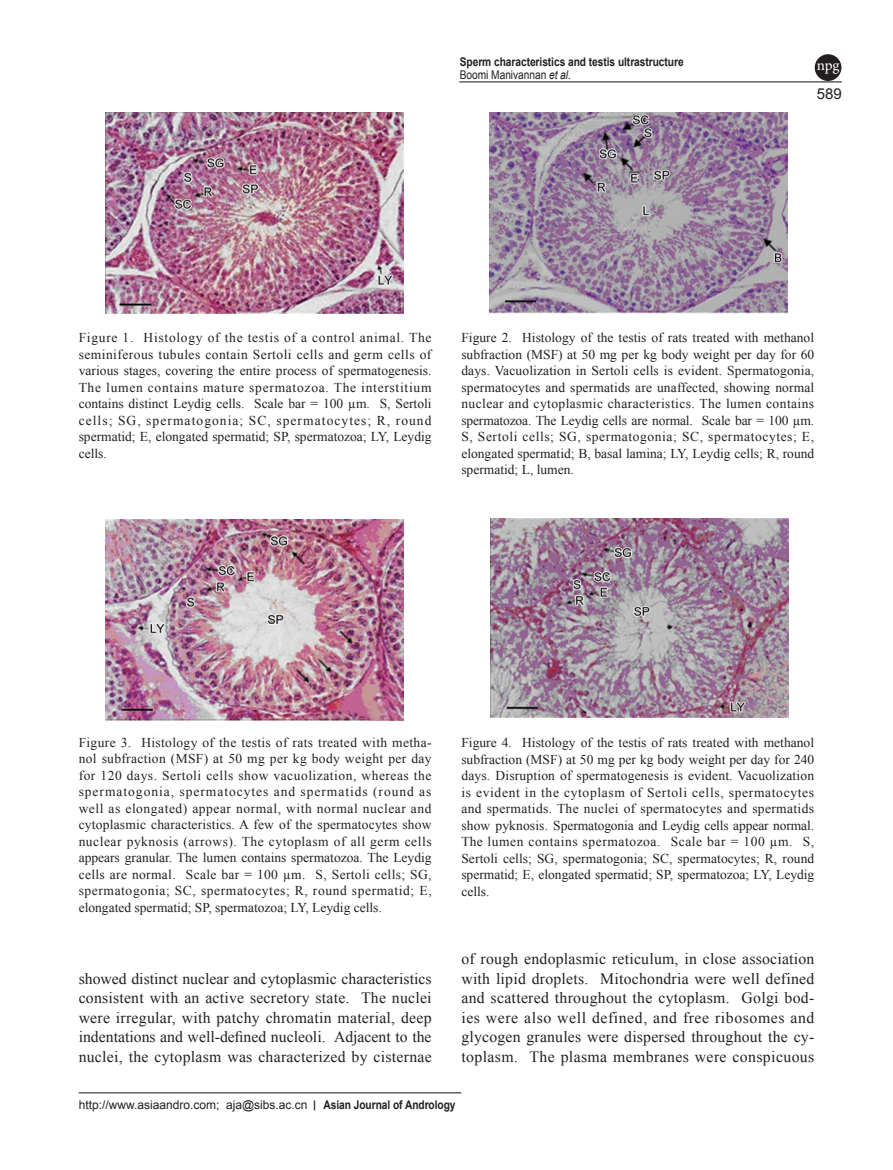
<style>
.page{position:relative;width:893px;height:1170px;background:#fff}
.page>*{position:absolute;margin:0;border:0;box-sizing:border-box;transform-origin:0 0}
.t1{font:15.75px/19.5px "Times New Roman";letter-spacing:.02em;color:#231f20;text-align:justify}
.t2{font:15px "Arial";color:#231f20}
.t3{font:15px "Minion Pro";color:#fff}
.t4{font:13.5px/16.5px "Times New Roman";color:#231f20;text-align:justify}
.t5{font:700 12px/13.5px "Arial";letter-spacing:-.005em;color:#231f20;scale:.85 1}
.t6{font:12px "Arial";color:#231f20}
.s1{font-weight:400}
.s2{font-weight:400;font-style:italic}
.s3{font-weight:700;font-size:10.5px}
.s4{font-weight:700}
</style>
<div class="page">
<hr style="left:459px;top:81px;width:383px;height:1px;background:#231f20">
<hr style="left:79px;top:1092px;width:382px;height:1px;background:#231f20">
<div style="left:815px;top:54px;width:26px;height:27px;background:#231f20;border-radius:50%"></div>
<img style="left:105px;top:113px;width:298px;height:201px">
<img style="left:490px;top:113px;width:298px;height:201px">
<img style="left:106px;top:519px;width:298px;height:201px">
<img style="left:490px;top:518px;width:298px;height:199px">
<p class="t5" style="left:460px;top:55px;width:265px">Sperm characteristics and testis ultrastructure<br><span class="s1">Boomi Manivannan</span> <span class="s2">et al</span><span class="s1">.</span></p>
<p class="t3" style="left:817px;top:55px;width:24px">npg</p>
<p class="t2" style="left:817px;top:84px;width:27px">589</p>
<p class="t4" style="left:79px;top:329px;width:354px">Figure 1. Histology of the testis of a control animal. The seminiferous tubules contain Sertoli cells and germ cells of various stages, covering the entire process of spermatogenesis.<br>The lumen contains mature spermatozoa. The interstitium contains distinct Leydig cells. Scale bar = 100 µm. S, Sertoli cells; SG, spermatogonia; SC, spermatocytes; R, round spermatid; E, elongated spermatid; SP, spermatozoa; LY, Leydig cells.</p>
<p class="t4" style="left:461px;top:329px;width:355px">Figure 2. Histology of the testis of rats treated with methanol subfraction (MSF) at 50 mg per kg body weight per day for 60 days. Vacuolization in Sertoli cells is evident. Spermatogonia, spermatocytes and spermatids are unaffected, showing normal nuclear and cytoplasmic characteristics. The lumen contains spermatozoa. The Leydig cells are normal. Scale bar = 100 µm.<br>S, Sertoli cells; SG, spermatogonia; SC, spermatocytes; E, elongated spermatid; B, basal lamina; LY, Leydig cells; R, round spermatid; L, lumen.</p>
<p class="t4" style="left:79px;top:733px;width:355px">Figure 3. Histology of the testis of rats treated with metha&shy;nol subfraction (MSF) at 50 mg per kg body weight per day for 120 days. Sertoli cells show vacuolization, whereas the spermatogonia, spermatocytes and spermatids (round as well as elongated) appear normal, with normal nuclear and cytoplasmic characteristics. A few of the spermatocytes show nuclear pyknosis (arrows). The cytoplasm of all germ cells appears granular. The lumen contains spermatozoa. The Leydig cells are normal. Scale bar = 100 µm. S, Sertoli cells; SG, spermatogonia; SC, spermatocytes; R, round spermatid; E, elongated spermatid; SP, spermatozoa; LY, Leydig cells.</p>
<p class="t1" style="left:79px;top:968px;width:355px">showed distinct nuclear and cytoplasmic characteristics consistent with an active secretory state. The nuclei were irregular, with patchy chromatin material, deep indentations and well-defined nucleoli. Adjacent to the nuclei, the cytoplasm was characterized by cisternae</p>
<p class="t4" style="left:461px;top:734px;width:354px">Figure 4. Histology of the testis of rats treated with methanol subfraction (MSF) at 50 mg per kg body weight per day for 240 days. Disruption of spermatogenesis is evident. Vacuolization is evident in the cytoplasm of Sertoli cells, spermatocytes and spermatids. The nuclei of spermatocytes and spermatids show pyknosis. Spermatogonia and Leydig cells appear normal.<br>The lumen contains spermatozoa. Scale bar = 100 µm. S, Sertoli cells; SG, spermatogonia; SC, spermatocytes; R, round spermatid; E, elongated spermatid; SP, spermatozoa; LY, Leydig cells.</p>
<p class="t1" style="left:461px;top:949px;width:355px">of rough endoplasmic reticulum, in close association with lipid droplets. Mitochondria were well defined and scattered throughout the cytoplasm. Golgi bod&shy;ies were also well defined, and free ribosomes and glycogen granules were dispersed throughout the cy&shy;toplasm. The plasma membranes were conspicuous</p>
<p class="t6" style="left:79px;top:1096px;width:378px">http://www.asiaandro.com; aja@sibs.ac.cn <span class="s3">|</span> <span class="s4">Asian Journal of Andrology</span></p>
</div>
